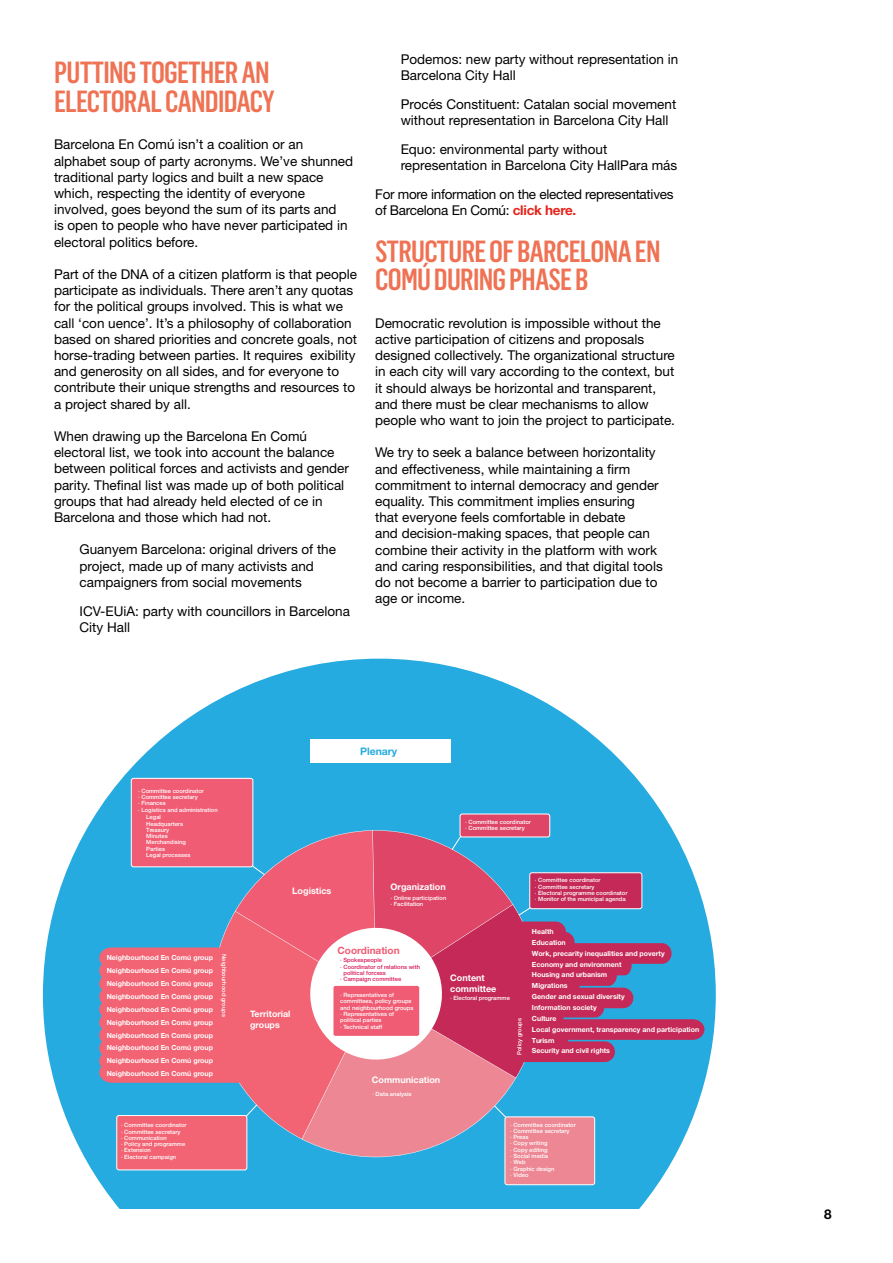
<style>
.page{position:relative;width:893px;height:1263px;background:#fff}
.page>*{position:absolute;margin:0;border:0;box-sizing:border-box;transform-origin:0 0}
.t1{font:500 30px/29.1px "Flama Condensed";letter-spacing:-.025em;color:#ee7253}
.t2{font:13.5px/16.2px "Helvetica Neue LT Std";color:#000}
.t3{font:13.5px/16.2px "Helvetica Neue LT Std";letter-spacing:-.02em;color:#000}
.t4{font:700 13.5px "Helvetica Neue LT Std";color:#000}
.t5{font:700 10.35px "Helvetica Neue LT Std";color:#26abe0}
.t6{font:700 10.05px "Helvetica Neue LT Std";color:#f05c73}
.t7{font:700 9px/10.8px "Helvetica Neue LT Std";color:#fff}
.t8{font:700 8.85px/10.6px "Helvetica Neue LT Std";color:#fff}
.t9{font:700 7.05px/10.8px "Helvetica Neue LT Std";color:#fff}
.t10{font:500 5.85px/6.3px "Helvetica Neue LT Std";color:#fff}
.t11{font:500 5.85px "Helvetica Neue LT Std";color:#d91c5c}
.s1{font-weight:700;color:#e5231b}
</style>
<div class="page">
<svg style="left:43px;top:659px;width:673px;height:550px;fill:#26abe0"></svg>
<div style="left:310px;top:739px;width:140px;height:24px;background:#fff"></div>
<div style="left:131px;top:778px;width:122px;height:89px;background:#f05c73;border-radius:2px"></div>
<div style="left:131px;top:778px;width:122px;height:89px;border:1px solid #fff;border-radius:2px"></div>
<div style="left:117px;top:1115px;width:130px;height:55px;background:#f26373;border-radius:2px"></div>
<div style="left:116px;top:1115px;width:131px;height:55px;border:1px solid #fff;border-radius:2px"></div>
<div style="left:505px;top:1117px;width:90px;height:68px;background:#ed8794;border-radius:2px"></div>
<div style="left:504px;top:1116px;width:91px;height:69px;border:1px solid #fff;border-radius:2px"></div>
<div style="left:460px;top:814px;width:90px;height:23px;background:#de4566;border-radius:2px"></div>
<div style="left:460px;top:813px;width:90px;height:24px;border:1px solid #fff;border-radius:2px"></div>
<svg style="left:99px;top:830px;width:605px;height:327px;background:#a87c9d"></svg>
<h1 class="t1" style="left:54px;top:56px;width:222px">PUTTING TOGETHER AN<br>ELECTORAL CANDIDACY</h1>
<p class="t2" style="left:54px;top:136px;width:301px">Barcelona En Comú isn’t a coalition or an alphabet soup of party acronyms. We’ve shunned traditional party logics and built a new space which, respecting the identity of everyone involved, goes beyond the sum of its parts and<br>is open to people who have never participated in electoral politics before.</p>
<p class="t2" style="left:54px;top:266px;width:305px">Part of the DNA of a citizen platform is that people participate as individuals. There aren’t any quotas for the political groups involved. This is what we call ‘con uence’. It’s a philosophy of collaboration based on shared priorities and concrete goals, not horse-trading between parties. It requires exibility and generosity on all sides, and for everyone to contribute their unique strengths and resources to a project shared by all.</p>
<p class="t2" style="left:54px;top:428px;width:297px">When drawing up the Barcelona En Comú electoral list, we took into account the balance between political forces and activists and gender parity. Thefinal list was made up of both political groups that had already held elected of ce in Barcelona and those which had not.</p>
<p class="t2" style="left:80px;top:541px;width:258px">Guanyem Barcelona: original drivers of the project, made up of many activists and campaigners from social movements</p>
<p class="t2" style="left:80px;top:603px;width:272px">ICV-EUiA: party with councillors in Barcelona<br>City Hall</p>
<p class="t2" style="left:401px;top:51px;width:279px">Podemos: new party without representation in<br>Barcelona City Hall</p>
<p class="t2" style="left:401px;top:96px;width:277px">Procés Constituent: Catalan social movement without representation in Barcelona City Hall</p>
<p class="t2" style="left:401px;top:141px;width:278px">Equo: environmental party without representation in Barcelona City HallPara más</p>
<p class="t3" style="left:375px;top:186px;width:300px">For more information on the elected representatives of Barcelona En Comú: <span class="s1">click here.</span></p>
<h1 class="t1" style="left:375px;top:237px;width:287px;line-height:27.6px">STRUCTURE OF BARCELONA EN<br>COMÚ DURING PHASE B</h1>
<p class="t2" style="left:375px;top:315px;width:301px">Democratic revolution is impossible without the active participation of citizens and proposals designed collectively. The organizational structure in each city will vary according to the context, but it should always be horizontal and transparent, and there must be clear mechanisms to allow people who want to join the project to participate.</p>
<p class="t2" style="left:375px;top:444px;width:289px">We try to seek a balance between horizontality and effectiveness, while maintaining a firm commitment to internal democracy and gender equality. This commitment implies ensuring<br>that everyone feels comfortable in debate<br>and decision-making spaces, that people can combine their activity in the platform with work and caring responsibilities, and that digital tools do not become a barrier to participation due to age or income.</p>
<p class="t10" style="left:138px;top:787px;width:81px">· Committee coordinator<br>· Committee secretary<br>· Finances<br>· Logistics and administration</p>
<p class="t10" style="left:146px;top:814px;width:46px">Legal<br>Headquarters<br>Treasury<br>Minutes<br>Merchandising<br>Parties<br>Legal processes</p>
<p class="t9" style="left:107px;top:951px;width:108px;line-height:12.9px;text-align:justify">Neighbourhood En Comú group Neighbourhood En Comú group Neighbourhood En Comú group Neighbourhood En Comú group Neighbourhood En Comú group Neighbourhood En Comú group Neighbourhood En Comú group Neighbourhood En Comú group Neighbourhood En Comú group Neighbourhood En Comú group</p>
<p class="t10" style="left:228px;top:954px;width:64px;rotate:90deg">Neighbourhood groups</p>
<p class="t7" style="left:292px;top:885px;width:41px">Logistics</p>
<p class="t5" style="left:360px;top:744px;width:39px">Plenary</p>
<p class="t7" style="left:391px;top:881px;width:57px">Organization</p>
<p class="t10" style="left:391px;top:895px;width:57px">· Online participation · Facilitation</p>
<p class="t10" style="left:465px;top:818px;width:67px">· Committee coordinator · Committee secretary</p>
<p class="t10" style="left:535px;top:877px;width:94px">· Committee coordinator<br>· Committee secretary<br>· Electoral programme coordinator · Monitor of the municipal agenda</p>
<p class="t8" style="left:250px;top:1009px;width:42px">Territorial groups</p>
<p class="t6" style="left:337px;top:944px;width:64px">Coordination</p>
<p class="t11" style="left:340px;top:957px;width:43px">· Spokespeople</p>
<p class="t11" style="left:340px;top:963px;width:81px">· Coordinator of relations with</p>
<p class="t11" style="left:343px;top:969px;width:44px">political forcess</p>
<p class="t11" style="left:340px;top:976px;width:63px">· Campaign committee</p>
<p class="t7" style="left:450px;top:972px;width:48px">Content committee</p>
<p class="t10" style="left:340px;top:992px;width:75px">· Representatives of committees, policy groups and neighbourhood groups · Representatives of political parties<br>· Technical staff</p>
<p class="t10" style="left:450px;top:995px;width:61px">· Electoral programme</p>
<p class="t10" style="left:516px;top:1055px;width:38px;rotate:-90deg">Policy groups</p>
<p class="t7" style="left:372px;top:1074px;width:70px">Communication</p>
<p class="t10" style="left:372px;top:1091px;width:41px">· Data analysis</p>
<p class="t9" style="left:532px;top:926px;width:169px">Health<br>Education<br>Work, precarity inequalities and poverty<br>Economy and environment<br>Housing and urbanism<br>Migrations<br>Gender and sexual diversity<br>Information society<br>Culture<br>Local government, transparency and participation<br>Turism<br>Security and civil rights</p>
<p class="t10" style="left:121px;top:1122px;width:67px">· Committee coordinator · Committee secretary<br>· Communication<br>· Policy and programme · Extension<br>· Electoral campaign</p>
<p class="t10" style="left:510px;top:1121px;width:67px">· Committee coordinator · Committee secretary<br>· Press<br>· Copy writing<br>· Copy editing<br>· Social media<br>· Web<br>· Graphic design<br>· Video</p>
<p class="t4" style="left:824px;top:1205px;width:9px">8</p>
</div>
